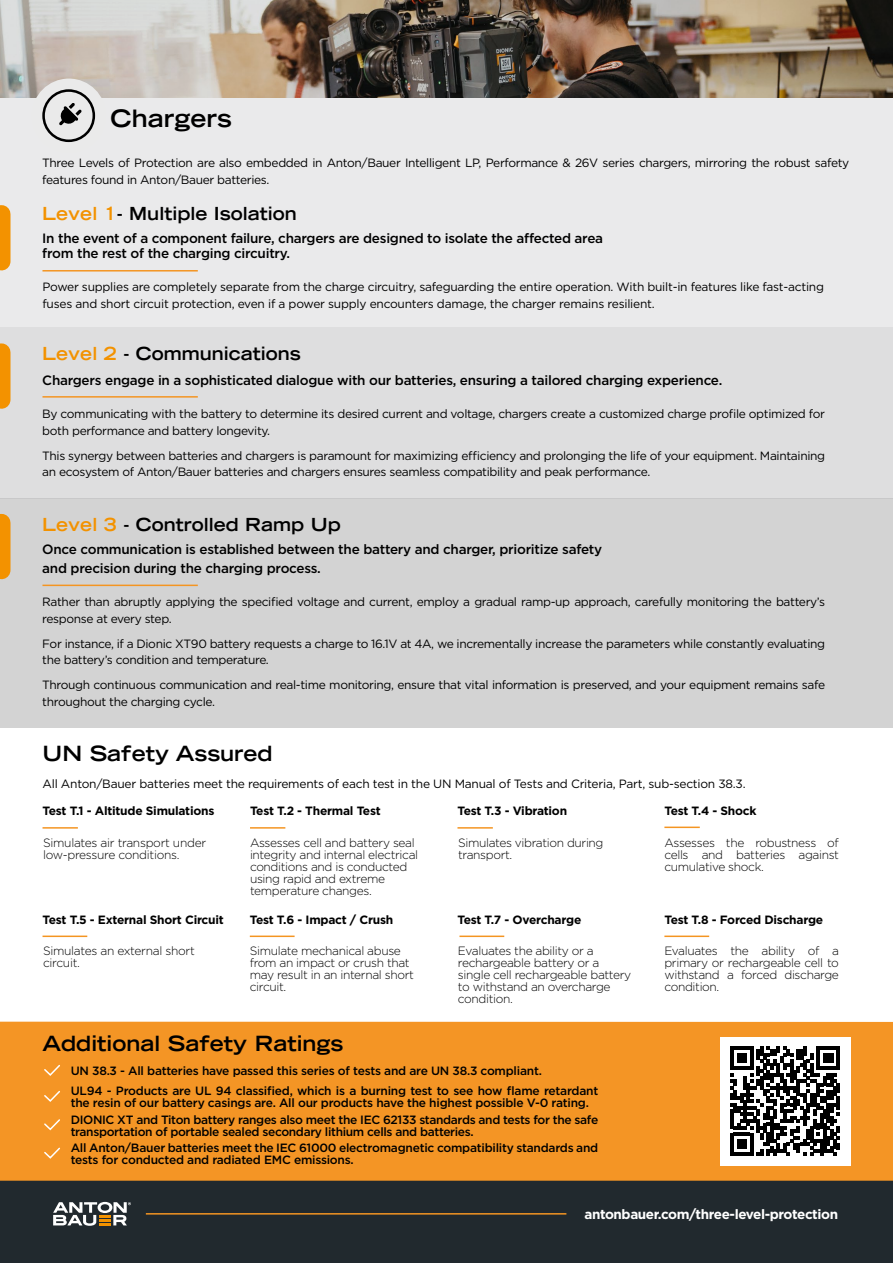
<style>
.page{position:relative;width:893px;height:1263px;background:#fff}
.page>*{position:absolute;margin:0;border:0;box-sizing:border-box;transform-origin:0 0}
.t1{font:700 expanded 24px "Trade Gothic LT Std";color:#000}
.t2{font:700 expanded 21px "Trade Gothic LT Std";color:#000}
.t3{font:700 expanded 18px "Trade Gothic LT Std";color:#000}
.t4{font:500 13.5px/15px "Gotham";letter-spacing:-.02em;color:#000}
.t5{font:700 13.5px "Gotham";letter-spacing:-.03em;color:#fff}
.t6{font:12px/16.5px "Gotham";letter-spacing:-.03em;color:#000}
.t7{font:300 12px/12px "Gotham";letter-spacing:-.03em;color:#000}
.t8{font:500 12px/16.4px "Gotham";letter-spacing:-.02em;color:#000}
.t9{font:700 12px "Gotham";letter-spacing:-.02em;color:#000}
.s1{color:#f39200}
</style>
<div class="page">
<div style="left:0;top:98px;width:893px;height:630px;background:#eaeaeb"></div>
<div style="left:0;top:327px;width:893px;height:172px;background:#dededf"></div>
<div style="left:0;top:1181px;width:893px;height:82px;background:#21292e"></div>
<div style="left:0;top:499px;width:893px;height:229px;background:#d3d3d3"></div>
<div style="left:0;top:1022px;width:893px;height:159px;background:#f49525"></div>
<hr style="left:146px;top:1213px;width:420px;height:1px;background:#f49522">
<svg style="left:53px;top:1202px;width:78px;height:24px"></svg>
<hr style="left:42px;top:270px;width:156px;height:2px;background:#f49522">
<div style="left:0;top:214px;width:11px;height:47px;background:#f39200"></div>
<hr style="left:42px;top:396px;width:156px;height:2px;background:#f49522">
<div style="left:0;top:352px;width:11px;height:48px;background:#f39200"></div>
<hr style="left:42px;top:585px;width:156px;height:1px;background:#f49522">
<div style="left:0;top:523px;width:11px;height:47px;background:#f39200"></div>
<img style="left:0;top:0;width:893px;height:98px">
<div style="left:32px;top:79px;width:74px;height:74px;background:#eaeaea;border-radius:50%"></div>
<svg style="left:42px;top:89px;width:53px;height:53px"></svg>
<hr style="left:43px;top:827px;width:35px;height:2px;background:#f49522">
<hr style="left:43px;top:935px;width:44px;height:2px;background:#f49522">
<hr style="left:250px;top:827px;width:35px;height:2px;background:#f49522">
<hr style="left:250px;top:935px;width:45px;height:2px;background:#f49522">
<hr style="left:457px;top:827px;width:36px;height:2px;background:#f49522">
<hr style="left:459px;top:935px;width:45px;height:2px;background:#f49522">
<hr style="left:664px;top:826px;width:36px;height:2px;background:#f49522">
<hr style="left:664px;top:935px;width:45px;height:2px;background:#f49522">
<svg style="left:44px;top:1064px;width:16px;height:12px"></svg>
<svg style="left:44px;top:1090px;width:16px;height:12px"></svg>
<svg style="left:44px;top:1119px;width:16px;height:12px"></svg>
<svg style="left:44px;top:1147px;width:16px;height:12px"></svg>
<div style="left:720px;top:1037px;width:130px;height:128px;background:#fff"></div>
<svg style="left:730px;top:1046px;width:110px;height:110px"></svg>
<h1 class="t1" style="left:110px;top:102px;width:123px">Chargers</h1>
<p class="t6" style="left:42px;top:154px;width:808px">Three Levels of Protection are also embedded in Anton/Bauer Intelligent LP, Performance &amp; 26V series chargers, mirroring the robust safety features found in Anton/Bauer batteries.</p>
<h3 class="t3" style="left:42px;top:201px;width:256px"><span class="s1">Level 1</span>- Multiple Isolation</h3>
<p class="t4" style="left:42px;top:231px;width:562px">In the event of a component failure, chargers are designed to isolate the affected area from the rest of the charging circuitry.</p>
<p class="t6" style="left:42px;top:279px;width:783px">Power supplies are completely separate from the charge circuitry, safeguarding the entire operation. With built-in features like fast-acting fuses and short circuit protection, even if a power supply encounters damage, the charger remains resilient.</p>
<h3 class="t3" style="left:42px;top:341px;width:260px"><span class="s1">Level 2</span> - Communications</h3>
<p class="t4" style="left:42px;top:372px;width:681px">Chargers engage in a sophisticated dialogue with our batteries, ensuring a tailored charging experience.</p>
<p class="t6" style="left:42px;top:406px;width:784px">By communicating with the battery to determine its desired current and voltage, chargers create a customized charge profile optimized for both performance and battery longevity.</p>
<p class="t6" style="left:42px;top:447px;width:784px">This synergy between batteries and chargers is paramount for maximizing efficiency and prolonging the life of your equipment. Maintaining an ecosystem of Anton/Bauer batteries and chargers ensures seamless compatibility and peak performance.</p>
<h3 class="t3" style="left:42px;top:512px;width:300px"><span class="s1">Level 3</span> - Controlled Ramp Up</h3>
<p class="t4" style="left:42px;top:539px;width:561px;line-height:19.2px">Once communication is established between the battery and charger, prioritize safety and precision during the charging process.</p>
<p class="t6" style="left:42px;top:593px;width:784px">Rather than abruptly applying the specified voltage and current, employ a gradual ramp-up approach, carefully monitoring the battery’s response at every step.</p>
<p class="t6" style="left:42px;top:635px;width:784px">For instance, if a Dionic XT90 battery requests a charge to 16.1V at 4A, we incrementally increase the parameters while constantly evaluating the battery’s condition and temperature.</p>
<p class="t6" style="left:42px;top:676px;width:784px">Through continuous communication and real-time monitoring, ensure that vital information is preserved, and your equipment remains safe throughout the charging cycle.</p>
<h2 class="t2" style="left:43px;top:739px;width:232px">UN Safety Assured</h2>
<p class="t6" style="left:43px;top:775px;width:705px">All Anton/Bauer batteries meet the requirements of each test in the UN Manual of Tests and Criteria, Part, sub-section 38.3.</p>
<p class="t9" style="left:43px;top:803px;width:173px">Test T.1 - Altitude Simulations</p>
<p class="t7" style="left:43px;top:836px;width:165px">Simulates air transport under low-pressure conditions.</p>
<p class="t9" style="left:43px;top:912px;width:183px">Test T.5 - External Short Circuit</p>
<p class="t7" style="left:43px;top:944px;width:153px">Simulates an external short circuit.</p>
<p class="t9" style="left:250px;top:803px;width:132px">Test T.2 - Thermal Test</p>
<p class="t7" style="left:250px;top:836px;width:170px">Assesses cell and battery seal integrity and internal electrical conditions and is conducted using rapid and extreme temperature changes.</p>
<p class="t9" style="left:250px;top:912px;width:145px">Test T.6 - Impact / Crush</p>
<p class="t7" style="left:250px;top:944px;width:166px">Simulate mechanical abuse from an impact or crush that may result in an internal short circuit.</p>
<p class="t9" style="left:457px;top:803px;width:111px">Test T.3 - Vibration</p>
<p class="t7" style="left:458px;top:836px;width:147px">Simulates vibration during transport.</p>
<p class="t9" style="left:457px;top:912px;width:125px">Test T.7 - Overcharge</p>
<p class="t7" style="left:458px;top:944px;width:175px">Evaluates the ability or a rechargeable battery or a single cell rechargeable battery to withstand an overcharge condition.</p>
<h2 class="t2" style="left:42px;top:1029px;width:303px">Additional Safety Ratings</h2>
<p class="t8" style="left:71px;top:1061px;width:529px;line-height:20px">UN 38.3 - All batteries have passed this series of tests and are UN 38.3 compliant.<br>UL94 - Products are UL 94 classified, which is a burning test to see how flame retardant</p>
<p class="t8" style="left:71px;top:1094px;width:529px">the resin of our battery casings are. All our products have the highest possible V-0 rating.<br>DIONIC XT and Titon battery ranges also meet the IEC 62133 standards and tests for the safe</p>
<p class="t8" style="left:71px;top:1123px;width:529px">transportation of portable sealed secondary lithium cells and batteries.<br>All Anton/Bauer batteries meet the IEC 61000 electromagnetic compatibility standards and</p>
<p class="t8" style="left:71px;top:1151px;width:285px">tests for conducted and radiated EMC emissions.</p>
<p class="t9" style="left:664px;top:803px;width:94px">Test T.4 - Shock</p>
<p class="t7" style="left:664px;top:836px;width:176px;text-align:justify">Assesses the robustness of cells and batteries against cumulative shock.</p>
<p class="t9" style="left:664px;top:912px;width:160px">Test T.8 - Forced Discharge</p>
<p class="t7" style="left:664px;top:944px;width:176px;text-align:justify">Evaluates the ability of a primary or rechargeable cell to withstand a forced discharge condition.</p>
<p class="t5" style="left:584px;top:1205px;width:255px">antonbauer.com/three-level-protection</p>
</div>
